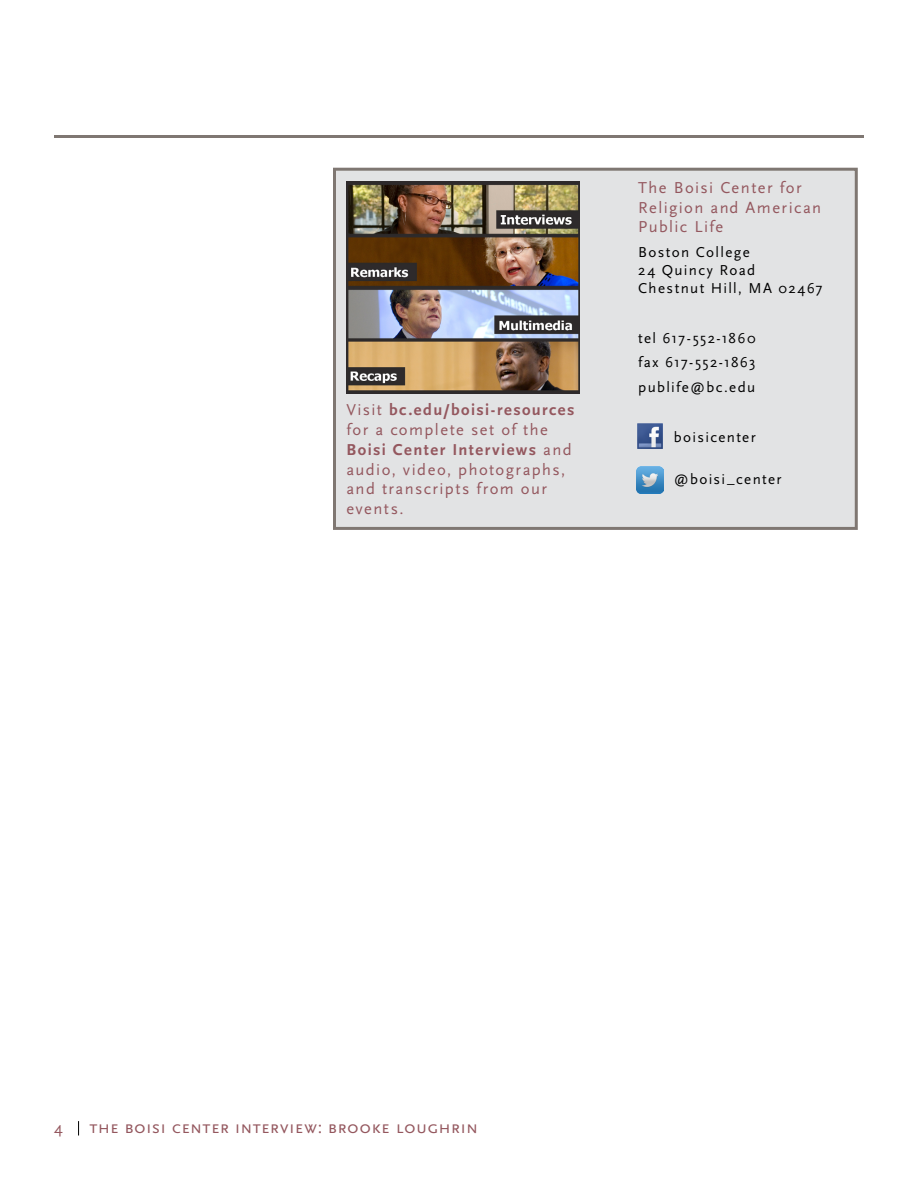
<style>
.page{position:relative;width:918px;height:1188px;background:#fff}
.page>*{position:absolute;margin:0;border:0;box-sizing:border-box;transform-origin:0 0}
.t1{font:18px "Scala Sans OT";letter-spacing:.015em;color:#94575e}
.t2{font:16.5px/19.8px "Scala Sans OT";letter-spacing:.09em;color:#94575e}
.t3{font:15px/18px "Scala Sans OT";letter-spacing:.095em;color:#000}
.s1{font-weight:700}
</style>
<div class="page">
<svg style="left:78px;top:1121px;width:1px;height:15px"></svg>
<hr style="left:54px;top:135px;width:810px;height:3px;background:#7f7772">
<div style="left:333px;top:168px;width:525px;height:362px;background:#e2e3e4;border:3px solid #7f7772"></div>
<img style="left:637px;top:423px;width:26px;height:26px">
<img style="left:636px;top:467px;width:27px;height:27px">
<img style="left:346px;top:181px;width:234px;height:212px">
<p class="t2" style="left:346px;top:400px;width:230px">Visit <span class="s1">bc.edu/boisi-resources </span>for a complete set of the<br><span class="s1">Boisi Center Interviews</span> and audio, video, photographs, and transcripts from our events.</p>
<p class="t2" style="left:638px;top:178px;width:185px">The Boisi Center for<br>Religion and American<br>Public Life</p>
<p class="t3" style="left:638px;top:243px;width:186px">Boston College<br>24 Quincy Road<br>Chestnut Hill, MA 02467</p>
<p class="t3" style="left:638px;top:326px;width:119px;line-height:24.8px;text-align:justify">tel 617-552-1860 fax 617-552-1863 publife@bc.edu</p>
<p class="t3" style="left:674px;top:428px;width:83px">boisicenter</p>
<p class="t3" style="left:674px;top:471px;width:109px">@boisi_center</p>
<p class="t2" style="left:54px;top:1118px;width:10px">4</p>
<p class="t1" style="left:89px;top:1118px;width:390px">the boisi center interview: brooke loughrin</p>
</div>
